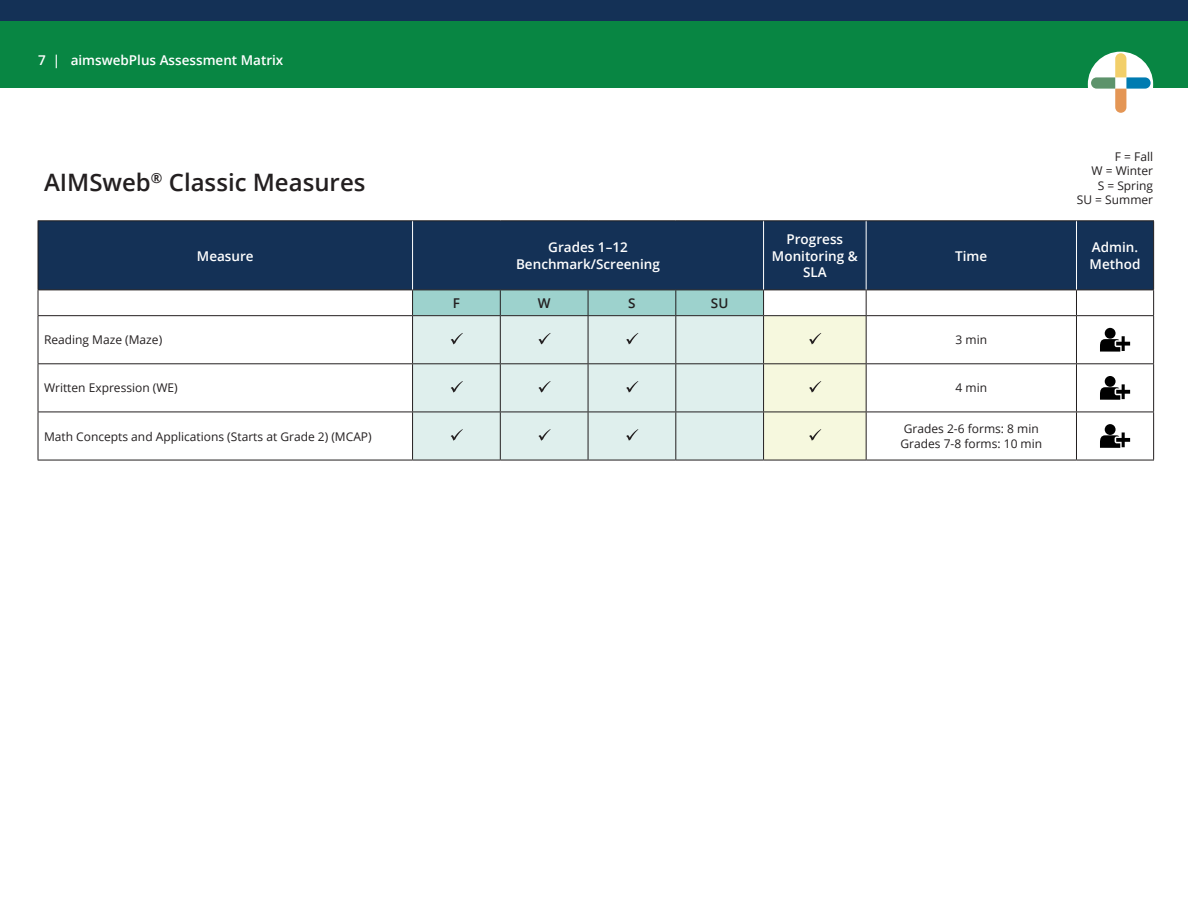
<style>
.page{position:relative;width:1188px;height:918px;background:#fff}
.page>*{position:absolute;margin:0;border:0;box-sizing:border-box;transform-origin:0 0}
.t1{font:600 24px "Open Sans";color:#231f20}
.t2{font:600 13.5px/16.2px "Open Sans";color:#fff;text-align:center}
.t3{font:600 13.5px "Open Sans";color:#231f20}
.t4{font:12px/14.4px "Open Sans";color:#231f20}
</style>
<div class="page">
<div style="left:0;top:17px;width:1188px;height:71px;background:#088643"></div>
<div style="left:1088px;top:52px;width:65px;height:65px;background:#fff;border-radius:50%"></div>
<svg style="left:1088px;top:52px;width:63px;height:61px"></svg>
<div style="left:39px;top:221px;width:1114px;height:69px;background:#143156"></div>
<hr style="left:38px;top:220px;width:375px;height:1px;background:#231f20">
<hr style="left:38px;top:221px;width:1px;height:69px;background:#231f20">
<hr style="left:413px;top:220px;width:87px;height:1px;background:#231f20">
<hr style="left:500px;top:220px;width:88px;height:1px;background:#231f20">
<hr style="left:588px;top:220px;width:88px;height:1px;background:#231f20">
<hr style="left:676px;top:220px;width:88px;height:1px;background:#231f20">
<hr style="left:764px;top:220px;width:102px;height:1px;background:#231f20">
<hr style="left:866px;top:220px;width:210px;height:1px;background:#231f20">
<hr style="left:1076px;top:220px;width:78px;height:1px;background:#231f20">
<hr style="left:1153px;top:221px;width:1px;height:69px;background:#231f20">
<hr style="left:38px;top:290px;width:375px;height:1px;background:#231f20">
<svg style="left:38px;top:290px;width:1px;height:25px"></svg>
<hr style="left:866px;top:290px;width:210px;height:1px;background:#231f20">
<hr style="left:1076px;top:290px;width:78px;height:1px;background:#231f20">
<svg style="left:1076px;top:290px;width:1px;height:25px"></svg>
<svg style="left:1153px;top:290px;width:1px;height:25px"></svg>
<hr style="left:38px;top:315px;width:375px;height:1px;background:#231f20">
<hr style="left:38px;top:316px;width:1px;height:47px;background:#231f20">
<hr style="left:866px;top:315px;width:210px;height:1px;background:#231f20">
<hr style="left:1076px;top:315px;width:78px;height:1px;background:#231f20">
<hr style="left:1076px;top:316px;width:1px;height:47px;background:#231f20">
<hr style="left:1153px;top:316px;width:1px;height:47px;background:#231f20">
<hr style="left:38px;top:363px;width:375px;height:1px;background:#231f20">
<hr style="left:38px;top:364px;width:1px;height:48px;background:#231f20">
<hr style="left:866px;top:363px;width:210px;height:1px;background:#231f20">
<hr style="left:1076px;top:363px;width:78px;height:1px;background:#231f20">
<hr style="left:1076px;top:364px;width:1px;height:48px;background:#231f20">
<hr style="left:1153px;top:364px;width:1px;height:48px;background:#231f20">
<hr style="left:38px;top:412px;width:375px;height:1px;background:#231f20">
<hr style="left:38px;top:412px;width:1px;height:48px;background:#231f20">
<hr style="left:866px;top:412px;width:210px;height:1px;background:#231f20">
<hr style="left:1076px;top:412px;width:78px;height:1px;background:#231f20">
<hr style="left:1076px;top:412px;width:1px;height:48px;background:#231f20">
<hr style="left:1153px;top:412px;width:1px;height:48px;background:#231f20">
<hr style="left:38px;top:460px;width:375px;height:1px;background:#231f20">
<hr style="left:413px;top:460px;width:87px;height:1px;background:#231f20">
<hr style="left:500px;top:460px;width:88px;height:1px;background:#231f20">
<hr style="left:588px;top:460px;width:88px;height:1px;background:#231f20">
<hr style="left:676px;top:460px;width:88px;height:1px;background:#231f20">
<hr style="left:764px;top:460px;width:102px;height:1px;background:#231f20">
<hr style="left:866px;top:460px;width:210px;height:1px;background:#231f20">
<hr style="left:1076px;top:460px;width:78px;height:1px;background:#231f20">
<hr style="left:412px;top:221px;width:1px;height:69px;background:#fff">
<hr style="left:763px;top:221px;width:1px;height:69px;background:#fff">
<hr style="left:866px;top:221px;width:1px;height:69px;background:#fff">
<hr style="left:1076px;top:221px;width:1px;height:69px;background:#fff">
<div style="left:1105px;top:328px;width:11px;height:11px;background:#000;border-radius:50%"></div>
<svg style="left:1100px;top:336px;width:30px;height:16px"></svg>
<div style="left:1105px;top:376px;width:11px;height:11px;background:#000;border-radius:50%"></div>
<svg style="left:1100px;top:384px;width:30px;height:16px"></svg>
<svg style="left:412px;top:290px;width:455px;height:170px;background:#d5e5df"></svg>
<div style="left:1105px;top:424px;width:11px;height:11px;background:#000;border-radius:50%"></div>
<svg style="left:1100px;top:432px;width:30px;height:16px"></svg>
<div style="left:0;top:0;width:1188px;height:21px;background:#143156"></div>
<p class="t2" style="left:38px;top:52px;width:247px">7 | aimswebPlus Assessment Matrix</p>
<h1 class="t1" style="left:44px;top:166px;width:323px">AIMSweb<sup>®</sup> Classic Measures</h1>
<p class="t2" style="left:197px;top:247px;width:58px">Measure</p>
<p class="t2" style="left:516px;top:239px;width:145px">Grades 1–12<br>Benchmark/Screening</p>
<p class="t2" style="left:772px;top:231px;width:87px">Progress<br>Monitoring &amp;<br>SLA</p>
<p class="t3" style="left:453px;top:294px;width:9px">F</p>
<p class="t3" style="left:538px;top:294px;width:14px">W</p>
<p class="t3" style="left:628px;top:294px;width:9px">S</p>
<p class="t3" style="left:711px;top:294px;width:19px">SU</p>
<p class="t4" style="left:1077px;top:149px;width:78px;text-align:right">F = Fall<br>W = Winter<br>S = Spring<br>SU = Summer</p>
<p class="t2" style="left:955px;top:247px;width:34px">Time</p>
<p class="t2" style="left:1090px;top:239px;width:52px;text-align:left">Admin.<br>Method</p>
<p class="t4" style="left:44px;top:332px;width:120px">Reading Maze (Maze)</p>
<p class="t4" style="left:956px;top:332px;width:33px">3 min</p>
<p class="t4" style="left:44px;top:381px;width:135px">Written Expression (WE)</p>
<p class="t4" style="left:956px;top:381px;width:33px">4 min</p>
<p class="t4" style="left:44px;top:429px;width:329px">Math Concepts and Applications (Starts at Grade 2) (MCAP)</p>
<p class="t4" style="left:900px;top:422px;width:143px">Grades 2-6 forms: 8 min<br>Grades 7-8 forms: 10 min</p>
</div>
